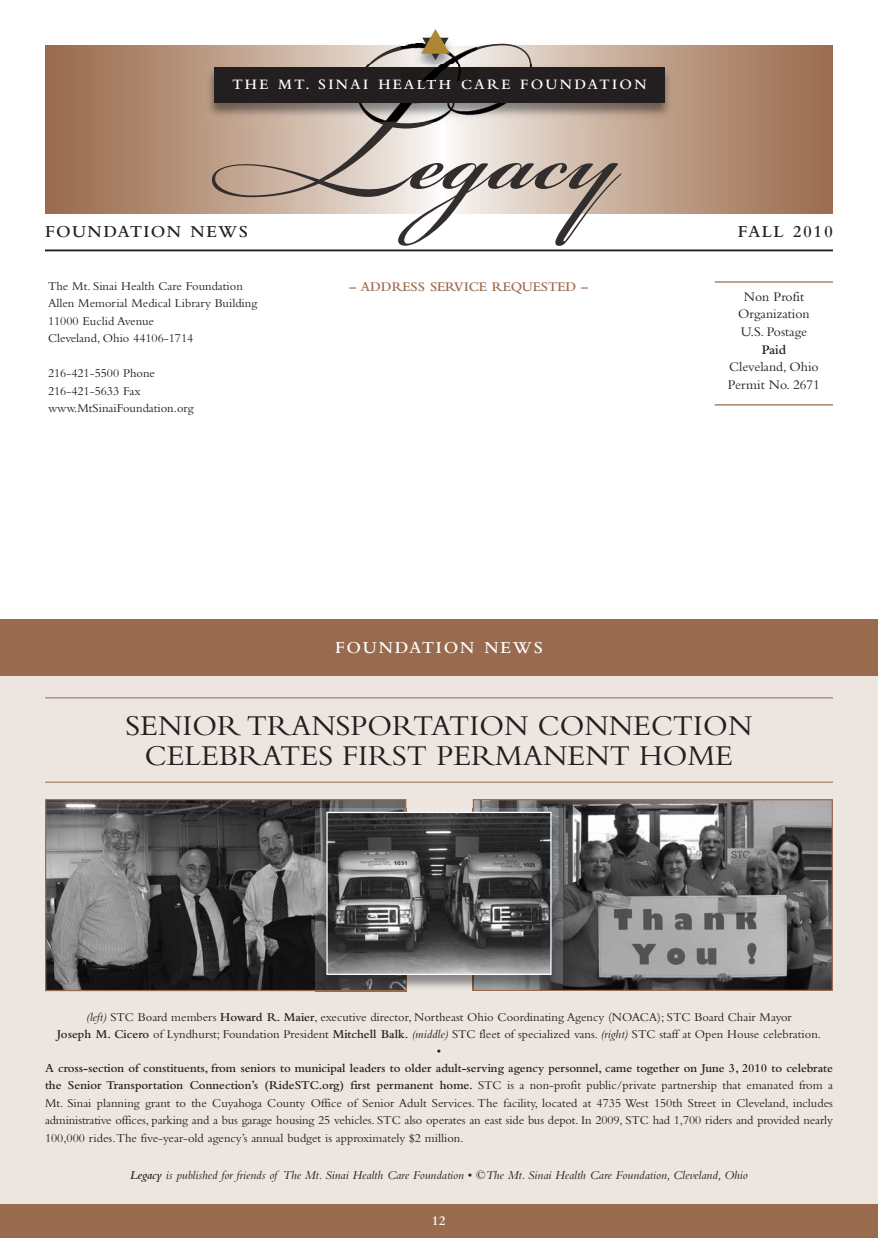
<style>
.page{position:relative;width:878px;height:1238px;background:#fff}
.page>*{position:absolute;margin:0;border:0;box-sizing:border-box;transform-origin:0 0}
.t1{font:30px/30px "Bembo";color:#231f20;text-align:center}
.t2{font:600 17.5px "Bembo";letter-spacing:.08em;color:#231f20}
.t3{font:600 17.5px "Bembo";letter-spacing:.1em;color:#fff}
.t4{font:600 15px "Bembo";letter-spacing:.155em;color:#fff}
.t5{font:13.75px/17.5px "Bembo";color:#231f20;text-align:center}
.t6{font:600 13.75px "Bembo";color:#996a4d}
.t7{font:600 13.75px "Bembo";color:#231f20}
.t8{font:600 13.75px "Bembo";color:#fff}
.t9{font:12.5px/17.5px "Bembo";color:#231f20}
.t10{font:italic 12.5px "Bembo";color:#231f20}
.s1{font-style:italic}
.s2{font-weight:600}
.s3{font-style:normal}
</style>
<div class="page">
<svg style="left:45px;top:45px;width:787px;height:169px;background:#b18c74"></svg>
<hr style="left:45px;top:249px;width:787px;height:2px;background:#231f20">
<hr style="left:714px;top:281px;width:118px;height:1px;background:#996a4d">
<hr style="left:714px;top:404px;width:118px;height:1px;background:#996a4d">
<svg style="left:209px;top:44px;width:322px;height:154px;background:#ccbcb0"></svg>
<svg style="left:398px;top:162px;width:223px;height:84px"></svg>
<img style="left:204px;top:64px;width:471px;height:58px">
<div style="left:214px;top:68px;width:450px;height:35px;background:#231f20"></div>
<img style="left:401px;top:29px;width:75px;height:51px">
<img style="left:401px;top:44px;width:75px;height:1px">
<svg style="left:421px;top:30px;width:28px;height:30px"></svg>
<div style="left:0;top:619px;width:878px;height:618px;background:#ede6e0"></div>
<div style="left:0;top:1204px;width:878px;height:33px;background:#996a4d"></div>
<div style="left:0;top:619px;width:878px;height:56px;background:#996a4d"></div>
<img style="left:47px;top:801px;width:357px;height:188px">
<div style="left:45px;top:799px;width:361px;height:192px;border:1px solid #996a4d"></div>
<img style="left:474px;top:801px;width:356px;height:188px">
<div style="left:472px;top:799px;width:360px;height:192px;border:1px solid #996a4d"></div>
<img style="left:315px;top:808px;width:157px;height:184px">
<img style="left:315px;top:808px;width:91px;height:183px">
<img style="left:472px;top:808px;width:90px;height:183px">
<img style="left:328px;top:813px;width:221px;height:160px">
<div style="left:326px;top:811px;width:225px;height:164px;border:1px solid #fff"></div>
<hr style="left:45px;top:697px;width:787px;height:1px;background:#996a4d">
<hr style="left:45px;top:782px;width:787px;height:1px;background:#996a4d">
<p class="t4" style="left:232px;top:79px;width:416px">THE MT. SINAI HEALTH CARE FOUNDATION</p>
<h2 class="t2" style="left:45px;top:225px;width:204px">FOUNDATION NEWS</h2>
<p class="t9" style="left:48px;top:278px;width:211px">The Mt. Sinai Health Care Foundation<br>Allen Memorial Medical Library Building<br>11000 Euclid Avenue<br>Cleveland, Ohio 44106-1714</p>
<p class="t9" style="left:48px;top:366px;width:147px">216-421-5500 Phone<br>216-421-5633 Fax www.MtSinaiFoundation.org</p>
<p class="t6" style="left:349px;top:281px;width:240px">– ADDRESS SERVICE REQUESTED –</p>
<h2 class="t2" style="left:737px;top:225px;width:97px">FALL 2010</h2>
<p class="t5" style="left:738px;top:289px;width:73px">Non Profit<br>Organization<br>U.S. Postage</p>
<p class="t7" style="left:761px;top:344px;width:26px">Paid</p>
<p class="t5" style="left:728px;top:359px;width:93px;text-align:left">Cleveland, Ohio<br>Permit No. 2671</p>
<h2 class="t3" style="left:335px;top:641px;width:209px">FOUNDATION NEWS</h2>
<h1 class="t1" style="left:126px;top:713px;width:628px">SENIOR TRANSPORTATION CONNECTION<br>CELEBRATES FIRST PERMANENT HOME</h1>
<p class="t9" style="left:57px;top:1010px;width:765px;line-height:16.9px;text-align:center"><span class="s1">(left)</span> STC Board members <span class="s2">Howard R. Maier</span>, executive director, Northeast Ohio Coordinating Agency (NOACA); STC Board Chair Mayor<br><span class="s2">Joseph M. Cicero</span> of Lyndhurst; Foundation President <span class="s2">Mitchell Balk.</span> <span class="s1">(middle)</span> STC fleet of specialized vans. <span class="s1">(right)</span> STC staff at Open House celebration. •</p>
<p class="t9" style="left:45px;top:1060px;width:789px;text-align:justify"><span class="s2">A cross-section of constituents, from seniors to municipal leaders to older adult-serving agency personnel, came together on June 3, 2010 to celebrate the Senior Transportation Connection’s (RideSTC.org) first permanent home.</span> STC is a non-profit public/private partnership that emanated from a Mt. Sinai planning grant to the Cuyahoga County Office of Senior Adult Services. The facility, located at 4735 West 150th Street in Cleveland, includes administrative offices, parking and a bus garage housing 25 vehicles. STC also operates an east side bus depot. In 2009, STC had 1,700 riders and provided nearly 100,000 rides. The five-year-old agency’s annual budget is approximately $2 million.</p>
<p class="t10" style="left:130px;top:1170px;width:619px"><span class="s2">Legacy</span> is published for friends of The Mt. Sinai Health Care Foundation <span class="s3">• ©</span>The Mt. Sinai Health Care Foundation, Cleveland, Ohio</p>
<p class="t8" style="left:432px;top:1215px;width:16px">12</p>
</div>
